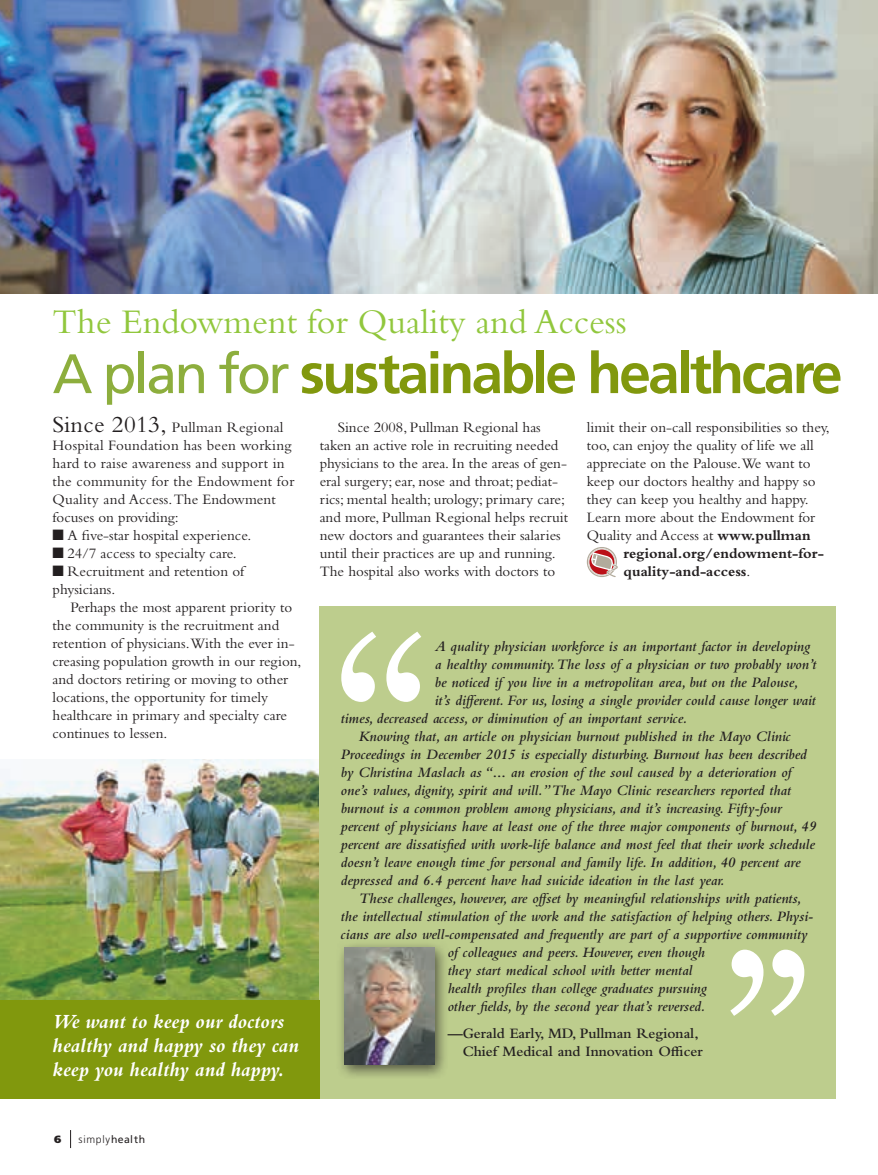
<style>
.page{position:relative;width:878px;height:1175px;background:#fff}
.page>*{position:absolute;margin:0;border:0;box-sizing:border-box;transform-origin:0 0}
.t1{font:700 57px "Frutiger LT Std";letter-spacing:-.05em;color:#81980d}
.t2{font:36px "Bembo Std";color:#91c73d}
.t3{font:italic 700 21px/24px "Bembo Std";color:#fff}
.t4{font:italic 600 15px "Bembo Std";color:#231f20}
.t5{font:15px/18px "Bembo Std";color:#231f20}
.t6{font:600 15px/18px "Bembo Std";color:#231f20;text-align:right}
.t7{font:700 15px/18px "Bembo Std";color:#231f20}
.t8{font:300 10.5px "Frutiger LT Std";letter-spacing:.08em;color:#231f20}
.t9{font:900 10.5px "Frutiger LT Std";color:#231f20}
.s1{font-weight:400;font-size:55.5px;color:#8dae3d}
.s2{font-size:24px}
.s3{font-weight:700}
.s4{font-weight:400}
</style>
<div class="page">
<img style="left:0;top:759px;width:320px;height:240px">
<div style="left:320px;top:606px;width:516px;height:492px;background:#bdcd8d"></div>
<div style="left:0;top:999px;width:320px;height:99px;background:#81980d"></div>
<svg style="left:70px;top:1130px;width:1px;height:18px"></svg>
<img style="left:0;top:0;width:877px;height:293px">
<div style="left:335px;top:939px;width:113px;height:140px;background:#231f20;opacity:.7"></div>
<img style="left:344px;top:948px;width:90px;height:117px">
<svg style="left:341px;top:631px;width:80px;height:71px"></svg>
<svg style="left:730px;top:949px;width:74px;height:66px"></svg>
<div style="left:586px;top:547px;width:31px;height:30px;border:1px solid #b2ab9c;border-radius:50%"></div>
<svg style="left:588px;top:549px;width:27px;height:26px"></svg>
<div style="left:588px;top:548px;width:27px;height:28px;border:1px solid #ddd9d2;border-radius:50%"></div>
<svg style="left:589px;top:551px;width:29px;height:26px"></svg>
<h2 class="t2" style="left:52px;top:300px;width:575px">The Endowment for Quality and Access</h2>
<h1 class="t1" style="left:52px;top:340px;width:791px"><span class="s1">A plan for</span> sustainable healthcare</h1>
<p class="t5" style="left:52px;top:418px;width:243px"><span class="s2">Since 2013,</span> Pullman Regional<br>Hospital Foundation has been working hard to raise awareness and support in the community for the Endowment for<br>Quality and Access. The Endowment focuses on providing:</p>
<p class="t5" style="left:53px;top:526px;width:200px">■ A five-star hospital experience.</p>
<p class="t5" style="left:53px;top:544px;width:186px">■ 24/7 access to specialty care.</p>
<p class="t5" style="left:53px;top:562px;width:193px">■ Recruitment and retention of physicians.</p>
<p class="t5" style="left:53px;top:598px;width:250px;text-indent:18px">Perhaps the most apparent priority to the community is the recruitment and retention of physicians.With the ever in&shy;creasing population growth in our region, and doctors retiring or moving to other locations, the opportunity for timely healthcare in primary and specialty care continues to lessen.</p>
<h3 class="t3" style="left:52px;top:1009px;width:248px">We want to keep our doctors healthy and happy so they can keep you healthy and happy.</h3>
<p class="t5" style="left:320px;top:418px;width:250px;text-indent:18px">Since 2008, Pullman Regional has taken an active role in recruiting needed physicians to the area. In the areas of gen&shy;eral surgery; ear, nose and throat; pediat&shy;rics; mental health; urology; primary care; and more, Pullman Regional helps recruit new doctors and guarantees their salaries until their practices are up and running.<br>The hospital also works with doctors to</p>
<p class="t5" style="left:586px;top:418px;width:244px">limit their on-call responsibilities so they, too, can enjoy the quality of life we all appreciate on the Palouse.We want to keep our doctors healthy and happy so they can keep you healthy and happy.<br>Learn more about the Endowment for Quality and Access at <span class="s3">www.pullman</span></p>
<p class="t7" style="left:623px;top:544px;width:202px">regional.org/endowment-for&shy;quality-and-access<span class="s4">.</span></p>
<p class="t4" style="left:435px;top:638px;width:377px">A quality physician workforce is an important factor in developing</p>
<p class="t4" style="left:435px;top:656px;width:383px">a healthy community. The loss of a physician or two probably won’t</p>
<p class="t4" style="left:435px;top:674px;width:365px">be noticed if you live in a metropolitan area, but on the Palouse,</p>
<p class="t4" style="left:435px;top:692px;width:382px">it’s different. For us, losing a single provider could cause longer wait</p>
<p class="t4" style="left:341px;top:710px;width:348px">times, decreased access, or diminution of an important service.</p>
<p class="t4" style="left:359px;top:728px;width:433px">Knowing that, an article on physician burnout published in the Mayo Clinic</p>
<p class="t4" style="left:341px;top:746px;width:467px">Proceedings in December 2015 is especially disturbing. Burnout has been described</p>
<p class="t4" style="left:341px;top:764px;width:452px">by Christina Maslach as “… an erosion of the soul caused by a deterioration of</p>
<p class="t4" style="left:341px;top:782px;width:451px">one’s values, dignity, spirit and will.” The Mayo Clinic researchers reported that</p>
<p class="t4" style="left:341px;top:800px;width:442px">burnout is a common problem among physicians, and it’s increasing. Fifty-four</p>
<p class="t4" style="left:341px;top:818px;width:477px">percent of physicians have at least one of the three major components of burnout, 49</p>
<p class="t4" style="left:341px;top:836px;width:475px">percent are dissatisfied with work-life balance and most feel that their work schedule</p>
<p class="t4" style="left:341px;top:854px;width:461px">doesn’t leave enough time for personal and family life. In addition, 40 percent are</p>
<p class="t4" style="left:341px;top:872px;width:385px">depressed and 6.4 percent have had suicide ideation in the last year.</p>
<p class="t4" style="left:359px;top:890px;width:444px">These challenges, however, are offset by meaningful relationships with patients,</p>
<p class="t4" style="left:341px;top:908px;width:474px">the intellectual stimulation of the work and the satisfaction of helping others. Physi-</p>
<p class="t4" style="left:341px;top:926px;width:468px">cians are also well-compensated and frequently are part of a supportive community</p>
<p class="t4" style="left:447px;top:944px;width:259px">of colleagues and peers. However, even though</p>
<p class="t4" style="left:447px;top:962px;width:246px">they start medical school with better mental</p>
<p class="t4" style="left:447px;top:980px;width:260px">health profiles than college graduates pursuing</p>
<p class="t4" style="left:447px;top:998px;width:259px">other fields, by the second year that’s reversed.</p>
<p class="t6" style="left:447px;top:1024px;width:257px">—Gerald Early, MD, Pullman Regional,<br>Chief Medical and Innovation Officer</p>
<p class="t9" style="left:54px;top:1132px;width:9px">6</p>
<p class="t8" style="left:78px;top:1133px;width:68px">simply<span class="s4">health</span></p>
</div>
